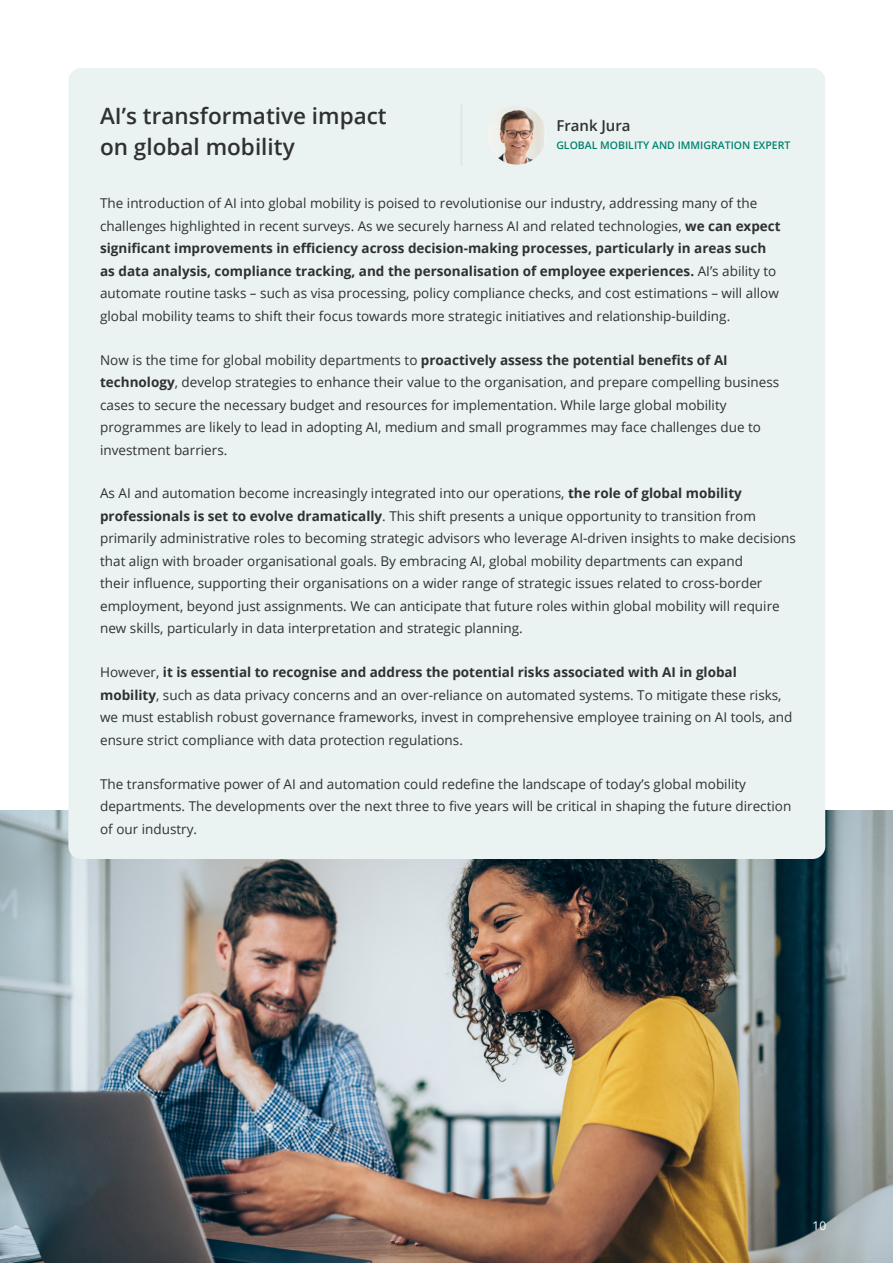
<style>
.page{position:relative;width:893px;height:1263px;background:#fff}
.page>*{position:absolute;margin:0;border:0;box-sizing:border-box;transform-origin:0 0}
.t1{font:600 22.5px/31.5px "Open Sans";color:#2f3130}
.t2{font:600 15px "Open Sans";color:#2f3130}
.t3{font:13.5px/22.5px "Open Sans";color:#2f3130}
.t4{font:12px "Open Sans";color:#fff}
.t5{font:600 10.5px "Open Sans";color:#00826e}
.s1{font-weight:700}
</style>
<div class="page">
<img style="left:0;top:811px;width:893px;height:452px">
<div style="left:68px;top:68px;width:757px;height:791px;background:#eaf3f2;border-radius:13px"></div>
<img style="left:487px;top:106px;width:59px;height:59px;border-radius:29px">
<h1 class="t1" style="left:100px;top:99px;width:288px">AI’s transformative impact on global mobility</h1>
<p class="t3" style="left:100px;top:192px;width:682px">The introduction of AI into global mobility is poised to revolutionise our industry, addressing many of the challenges highlighted in recent surveys. As we securely harness AI and related technologies, <span class="s1">we can expect significant improvements in efficiency across decision-making processes, particularly in areas such as data analysis, compliance tracking, and the personalisation of employee experiences.</span> AI’s ability to automate routine tasks – such as visa processing, policy compliance checks, and cost estimations – will allow global mobility teams to shift their focus towards more strategic initiatives and relationship-building.</p>
<p class="t3" style="left:100px;top:348px;width:681px">Now is the time for global mobility departments to <span class="s1">proactively assess the potential benefits of AI technology</span>, develop strategies to enhance their value to the organisation, and prepare compelling business cases to secure the necessary budget and resources for implementation. While large global mobility programmes are likely to lead in adopting AI, medium and small programmes may face challenges due to investment barriers.</p>
<p class="t3" style="left:100px;top:482px;width:697px">As AI and automation become increasingly integrated into our operations, <span class="s1">the role of global mobility professionals is set to evolve dramatically</span>. This shift presents a unique opportunity to transition from primarily administrative roles to becoming strategic advisors who leverage AI-driven insights to make decisions that align with broader organisational goals. By embracing AI, global mobility departments can expand<br>their influence, supporting their organisations on a wider range of strategic issues related to cross-border employment, beyond just assignments. We can anticipate that future roles within global mobility will require new skills, particularly in data interpretation and strategic planning.</p>
<p class="t3" style="left:100px;top:661px;width:694px">However, <span class="s1">it is essential to recognise and address the potential risks associated with AI in global mobility</span>, such as data privacy concerns and an over-reliance on automated systems. To mitigate these risks, we must establish robust governance frameworks, invest in comprehensive employee training on AI tools, and ensure strict compliance with data protection regulations.</p>
<p class="t3" style="left:100px;top:772px;width:693px">The transformative power of AI and automation could redefine the landscape of today’s global mobility departments. The developments over the next three to five years will be critical in shaping the future direction of our industry.</p>
<p class="t2" style="left:556px;top:115px;width:76px">Frank Jura</p>
<p class="t5" style="left:556px;top:138px;width:236px">GLOBAL MOBILITY AND IMMIGRATION EXPERT</p>
<p class="t4" style="left:812px;top:1217px;width:15px">10</p>
</div>
